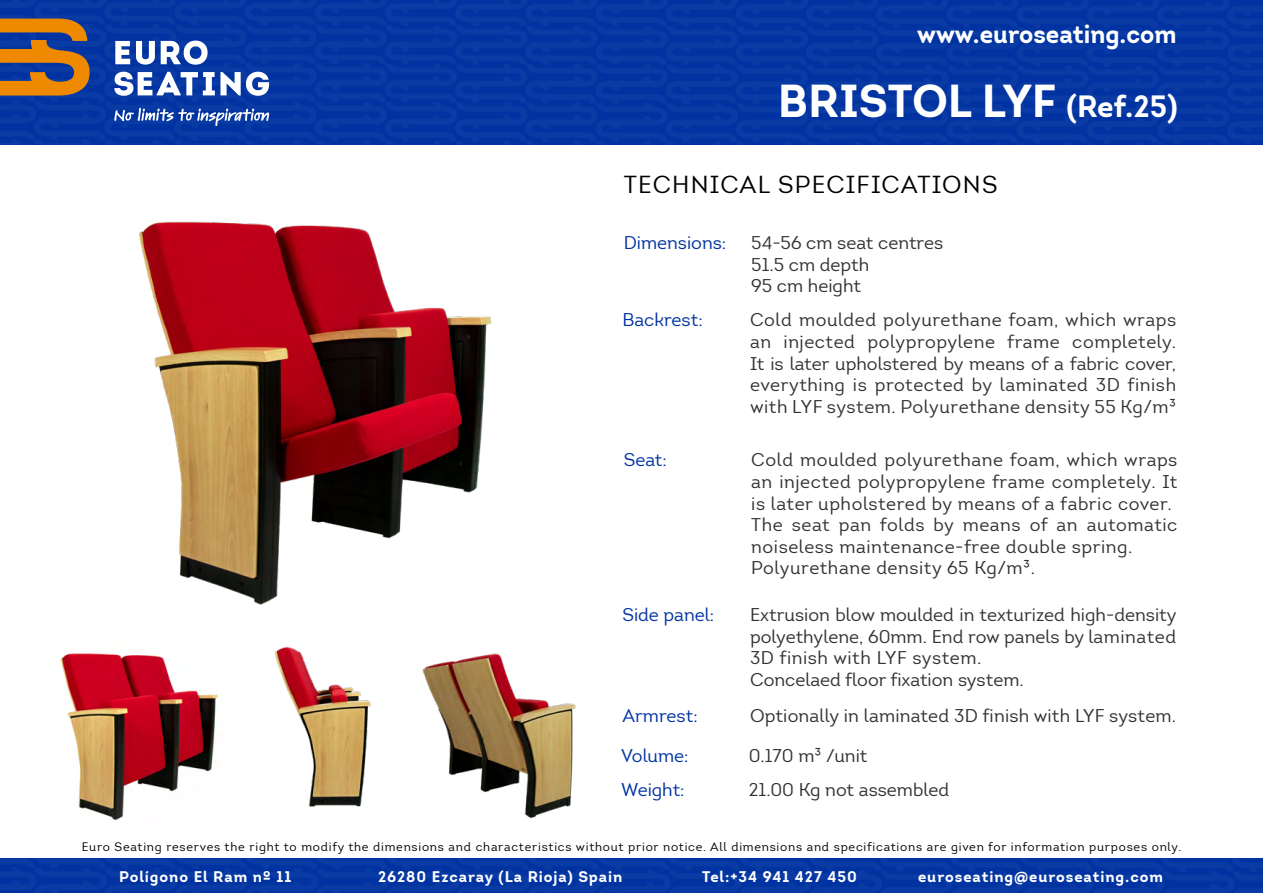
<style>
.page{position:relative;width:1263px;height:893px;background:#fff}
.page>*{position:absolute;margin:0;border:0;box-sizing:border-box;transform-origin:0 0}
.t1{font:700 45px "Intro";color:#fff}
.t2{font:700 25.5px "Intro";color:#fff;scale:.96 1}
.t3{font:24px "Intro";letter-spacing:.05em;color:#000}
.t4{font:18px/21.6px "Intro";letter-spacing:.02em;color:#323232;text-align:justify}
.t5{font:18px "Intro";color:#323232}
.t6{font:18px "Intro";color:#0033a1}
.t7{font:700 15px "Intro";letter-spacing:.065em;color:#fff}
.t8{font:12px "Intro";letter-spacing:.065em;color:#000}
.s1{font-size:30px}
</style>
<div class="page">
<div style="left:0;top:0;width:1263px;height:145px;background:#0537a2"></div>
<svg style="left:115px;top:41px;width:15px;height:23px"></svg>
<svg style="left:161px;top:41px;width:47px;height:24px"></svg>
<svg style="left:136px;top:41px;width:19px;height:24px"></svg>
<svg style="left:114px;top:72px;width:155px;height:24px"></svg>
<svg style="left:0;top:19px;width:90px;height:77px;background:#8e6742"></svg>
<svg style="left:114px;top:108px;width:155px;height:18px;background:#4268b9"></svg>
<div style="left:0;top:859px;width:1263px;height:34px;background:#0738a3"></div>
<img style="left:274px;top:646px;width:97px;height:161px">
<img style="left:422px;top:653px;width:154px;height:166px">
<img style="left:139px;top:221px;width:353px;height:384px">
<img style="left:60px;top:653px;width:158px;height:168px">
<p class="t2" style="left:917px;top:18px;width:272px">www.euroseating.com</p>
<p class="t1" style="left:778px;top:72px;width:402px">BRISTOL LYF <span class="s1">(Ref.25)</span></p>
<p class="t3" style="left:624px;top:170px;width:375px">TECHNICAL SPECIFICATIONS</p>
<p class="t6" style="left:624px;top:232px;width:104px">Dimensions:</p>
<p class="t6" style="left:622px;top:309px;width:82px">Backrest:</p>
<p class="t6" style="left:624px;top:449px;width:45px">Seat:</p>
<p class="t6" style="left:622px;top:604px;width:93px">Side panel:</p>
<p class="t6" style="left:622px;top:704px;width:77px">Armrest:</p>
<p class="t6" style="left:621px;top:745px;width:69px">Volume:</p>
<p class="t6" style="left:621px;top:779px;width:65px">Weight:</p>
<p class="t5" style="left:751px;top:232px;width:193px">54-56 cm seat centres</p>
<p class="t5" style="left:751px;top:253px;width:119px">51.5 cm depth</p>
<p class="t5" style="left:751px;top:275px;width:111px">95 cm height</p>
<p class="t4" style="left:750px;top:309px;width:428px">Cold moulded polyurethane foam, which wraps an injected polypropylene frame completely.<br>It is later upholstered by means of a fabric cover, everything is protected by laminated 3D finish with LYF system. Polyurethane density 55 Kg/m³</p>
<p class="t4" style="left:751px;top:449px;width:428px">Cold moulded polyurethane foam, which wraps an injected polypropylene frame completely. It is later upholstered by means of a fabric cover.</p>
<p class="t4" style="left:751px;top:514px;width:428px">The seat pan folds by means of an automatic noiseless maintenance-free double spring.</p>
<p class="t4" style="left:751px;top:557px;width:285px">Polyurethane density 65 Kg/m³.</p>
<p class="t4" style="left:750px;top:604px;width:428px">Extrusion blow moulded in texturized high-density polyethylene, 60mm. End row panels by laminated 3D finish with LYF system.</p>
<p class="t5" style="left:750px;top:669px;width:275px">Concelaed floor fixation system.</p>
<p class="t4" style="left:750px;top:705px;width:428px">Optionally in laminated 3D finish with LYF system.</p>
<p class="t5" style="left:749px;top:745px;width:120px">0.170 m³ /unit</p>
<p class="t5" style="left:749px;top:779px;width:202px">21.00 Kg not assembled</p>
<p class="t8" style="left:82px;top:839px;width:1101px">Euro Seating reserves the right to modify the dimensions and characteristics without prior notice. All dimensions and specifications are given for information purposes only.</p>
<p class="t7" style="left:119px;top:867px;width:174px">Polígono El Ram nº 11</p>
<p class="t7" style="left:378px;top:867px;width:246px">26280 Ezcaray (La Rioja) Spain</p>
<p class="t7" style="left:702px;top:867px;width:156px">Tel:+34 941 427 450</p>
<p class="t7" style="left:918px;top:867px;width:246px">euroseating@euroseating.com</p>
</div>
